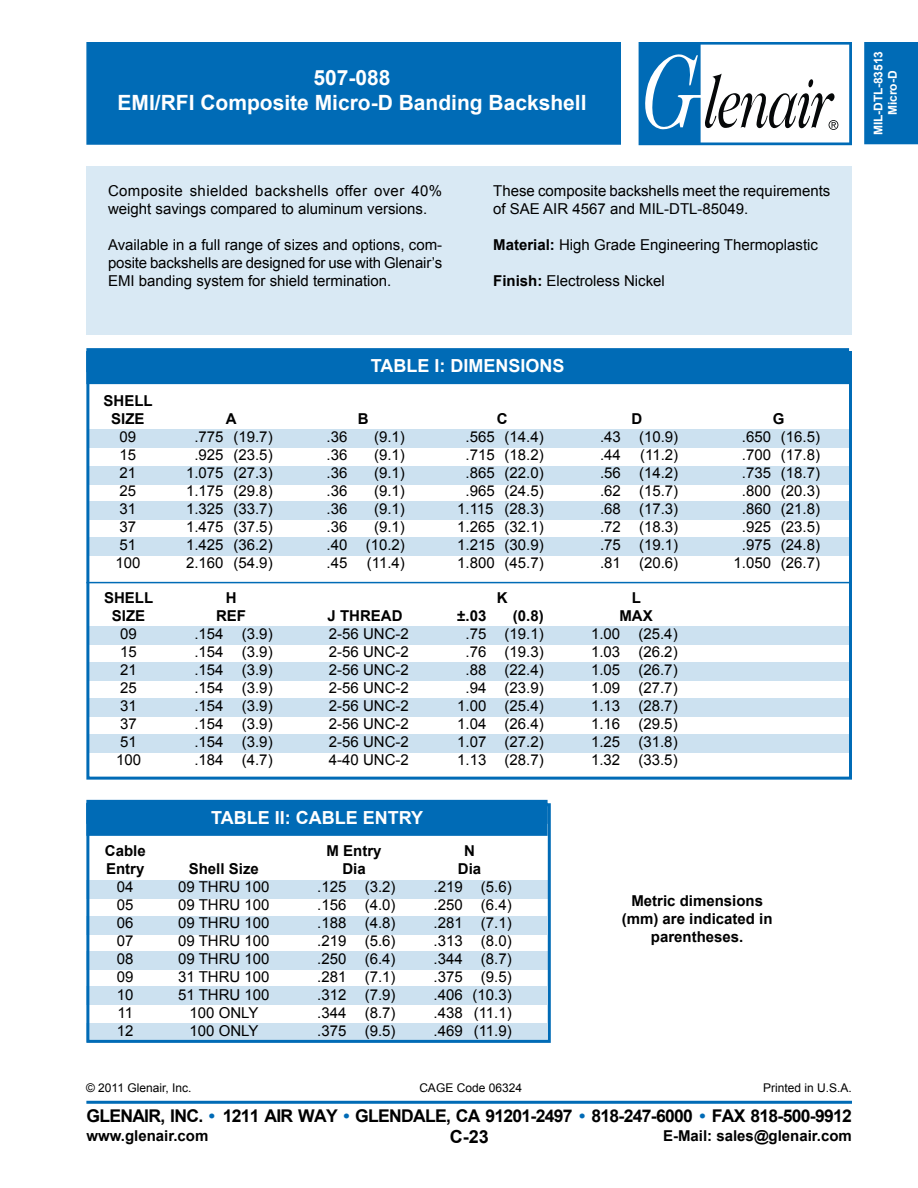
<style>
.page{position:relative;width:918px;height:1188px;background:#fff}
.page>*{position:absolute;margin:0;border:0;box-sizing:border-box;transform-origin:0 0}
.t1{font:700 21px/25.2px "Arial";color:#fff;text-align:center}
.t2{font:700 18px "Arial";letter-spacing:-.035em;color:#fff}
.t3{font:700 18px "Arial";color:#000}
.t4{font:700 17.55px "Arial";letter-spacing:-.04em;color:#000}
.t5{font:15px/18px "Arial";color:#000;text-align:justify}
.t6{font:700 15px/18px "Arial";color:#000;text-align:center}
.t7{font:12px "Arial";color:#000}
.t8{font:700 12px/14.4px "Arial";letter-spacing:-.01em;color:#fff;text-align:center}
.s1{font-weight:700}
.s2{color:#006bb6}
</style>
<div class="page">
<div style="left:86px;top:42px;width:535px;height:103px;background:#006bb6;border:2px solid #006bb6"></div>
<div style="left:864px;top:42px;width:54px;height:102px;background:#006bb6"></div>
<hr style="left:86px;top:1101px;width:766px;height:3px;background:#006bb6">
<svg style="left:639px;top:42px;width:213px;height:103px"></svg>
<div style="left:89px;top:429px;width:763px;height:19px;background:#cce1f0"></div>
<div style="left:90px;top:466px;width:761px;height:18px;background:#cce1f0"></div>
<div style="left:89px;top:502px;width:763px;height:18px;background:#cce1f0"></div>
<div style="left:89px;top:537px;width:762px;height:19px;background:#cce1f0"></div>
<div style="left:89px;top:626px;width:763px;height:18px;background:#cce1f0"></div>
<div style="left:89px;top:663px;width:762px;height:18px;background:#cce1f0"></div>
<div style="left:89px;top:698px;width:763px;height:19px;background:#cce1f0"></div>
<div style="left:89px;top:734px;width:763px;height:19px;background:#cce1f0"></div>
<hr style="left:86px;top:582px;width:766px;height:1px;background:#006bb6">
<div style="left:86px;top:167px;width:766px;height:168px;background:#d9e9f4"></div>
<div style="left:86px;top:1023px;width:461px;height:18px;background:#cce1f0"></div>
<div style="left:86px;top:881px;width:462px;height:18px;background:#cce1f0"></div>
<div style="left:86px;top:917px;width:461px;height:18px;background:#cce1f0"></div>
<div style="left:86px;top:952px;width:462px;height:18px;background:#cce1f0"></div>
<div style="left:86px;top:987px;width:461px;height:18px;background:#cce1f0"></div>
<div style="left:86px;top:800px;width:462px;height:36px;background:#006bb6"></div>
<div style="left:86px;top:803px;width:465px;height:240px;border:3px solid #006bb6"></div>
<div style="left:86px;top:348px;width:763px;height:36px;background:#006bb6"></div>
<div style="left:86px;top:351px;width:766px;height:429px;border:3px solid #006bb6"></div>
<h1 class="t1" style="left:118px;top:65px;width:471px">507-088<br>EMI/RFI Composite Micro-D Banding Backshell</h1>
<p class="t5" style="left:108px;top:182px;width:336px">Composite shielded backshells offer over 40% weight savings compared to aluminum versions.</p>
<p class="t5" style="left:108px;top:236px;width:336px">Available in a full range of sizes and options, com&shy;posite backshells are designed for use with Glenair’s EMI banding system for shield termination.</p>
<p class="t5" style="left:493px;top:182px;width:339px">These composite backshells meet the requirements of SAE AIR 4567 and MIL-DTL-85049.</p>
<p class="t5" style="left:493px;top:236px;width:326px"><span class="s1">Material:</span> High Grade Engineering Thermoplastic</p>
<p class="t5" style="left:493px;top:272px;width:173px"><span class="s1">Finish:</span> Electroless Nickel</p>
<p class="t8" style="left:871px;top:135px;width:85px;rotate:-90deg">MIL-DTL-83513<br>Micro-D</p>
<p class="t6" style="left:104px;top:393px;width:51px">SHELL<br>SIZE</p>
<p class="t5" style="left:115px;top:428px;width:27px;text-align:left">09<br>15<br>21<br>25<br>31<br>37<br>51<br>100</p>
<p class="t6" style="left:104px;top:589px;width:51px">SHELL<br>SIZE</p>
<p class="t5" style="left:116px;top:625px;width:27px;text-align:left">09<br>15<br>21<br>25<br>31<br>37<br>51<br>100</p>
<p class="t6" style="left:105px;top:843px;width:42px;text-align:left">Cable<br>Entry</p>
<p class="t5" style="left:117px;top:878px;width:18px">04<br>05<br>06<br>07<br>08<br>09<br>10<br>11<br>12</p>
<p class="t6" style="left:226px;top:410px;width:12px">A</p>
<p class="t5" style="left:186px;top:428px;width:88px;text-align:center">.775 (19.7) .925 (23.5)<br>1.075 (27.3)<br>1.175 (29.8)<br>1.325 (33.7)<br>1.475 (37.5)<br>1.425 (36.2)<br>2.160 (54.9)</p>
<p class="t6" style="left:216px;top:589px;width:31px">H<br>REF</p>
<p class="t5" style="left:194px;top:625px;width:80px">.154 (3.9) .154 (3.9) .154 (3.9) .154 (3.9) .154 (3.9) .154 (3.9) .154 (3.9) .184 (4.7)</p>
<p class="t2" style="left:371px;top:354px;width:23px">Table</p>
<p class="t2" style="left:435px;top:354px;width:29px">i: dimen</p>
<p class="t2" style="left:509px;top:354px;width:58px">sions</p>
<p class="t6" style="left:358px;top:411px;width:12px">B</p>
<p class="t5" style="left:327px;top:428px;width:22px">.36</p>
<p class="t5" style="left:374px;top:428px;width:32px">(9.1)</p>
<p class="t5" style="left:327px;top:446px;width:22px">.36</p>
<p class="t5" style="left:374px;top:446px;width:32px">(9.1)</p>
<p class="t5" style="left:327px;top:464px;width:22px">.36</p>
<p class="t5" style="left:374px;top:464px;width:32px">(9.1)</p>
<p class="t5" style="left:327px;top:482px;width:22px">.36</p>
<p class="t5" style="left:374px;top:482px;width:32px">(9.1)</p>
<p class="t5" style="left:327px;top:500px;width:22px">.36</p>
<p class="t5" style="left:374px;top:500px;width:32px">(9.1)</p>
<p class="t5" style="left:327px;top:518px;width:22px">.36</p>
<p class="t5" style="left:327px;top:518px;width:80px;text-indent:47px">(9.1) .40 (10.2) .45</p>
<p class="t5" style="left:367px;top:554px;width:40px">(11.4)</p>
<p class="t6" style="left:328px;top:607px;width:77px">J THREAD</p>
<p class="t5" style="left:329px;top:625px;width:82px">2-56 UNC-2<br>2-56 UNC-2<br>2-56 UNC-2<br>2-56 UNC-2<br>2-56 UNC-2<br>2-56 UNC-2<br>2-56 UNC-2<br>4-40 UNC-2</p>
<p class="t6" style="left:497px;top:411px;width:12px">C</p>
<p class="t5" style="left:457px;top:428px;width:88px;text-align:center">.565 (14.4) .715 (18.2) .865 (22.0) .965 (24.5)<br>1.115 (28.3)<br>1.265 (32.1)<br>1.215 (30.9)<br>1.800 (45.7)</p>
<p class="t6" style="left:497px;top:589px;width:11px">K</p>
<p class="t6" style="left:457px;top:607px;width:31px">±.03</p>
<p class="t6" style="left:513px;top:607px;width:32px">(0.8)</p>
<p class="t5" style="left:457px;top:625px;width:88px;text-align:center">.75 (19.1) .76 (19.3) .88 (22.4) .94 (23.9)<br>1.00 (25.4)<br>1.04 (26.4)<br>1.07 (27.2)<br>1.13 (28.7)</p>
<p class="t2" style="left:211px;top:806px;width:23px">Table</p>
<p class="t2" style="left:275px;top:806px;width:35px">iI: cable</p>
<p class="t2" style="left:363px;top:806px;width:13px">entry</p>
<p class="t6" style="left:189px;top:861px;width:72px">Shell Size</p>
<p class="t5" style="left:178px;top:878px;width:93px;text-align:center">09 THRU 100<br>09 THRU 100<br>09 THRU 100<br>09 THRU 100<br>09 THRU 100<br>31 THRU 100<br>51 THRU 100<br>100 ONLY<br>100 ONLY</p>
<p class="t6" style="left:327px;top:843px;width:57px">M Entry<br>Dia</p>
<p class="t5" style="left:317px;top:878px;width:80px">.125 (3.2) .156 (4.0) .188 (4.8) .219 (5.6) .250 (6.4) .281 (7.1) .312 (7.9) .344 (8.7) .375 (9.5)</p>
<p class="t6" style="left:458px;top:843px;width:25px">N<br>Dia</p>
<p class="t5" style="left:434px;top:878px;width:80px">.219 (5.6) .250 (6.4) .281 (7.1) .313 (8.0) .344 (8.7) .375 (9.5) .406 (10.3) .438 (11.1) .469 (11.9)</p>
<p class="t6" style="left:631px;top:411px;width:12px">D</p>
<p class="t5" style="left:600px;top:428px;width:80px">.43 (10.9) .44</p>
<p class="t5" style="left:600px;top:446px;width:80px;text-indent:40px">(11.2) .56 (14.2) .62 (15.7) .68 (17.3) .72 (18.3) .75 (19.1) .81 (20.6)</p>
<p class="t6" style="left:619px;top:589px;width:35px">L<br>MAX</p>
<p class="t5" style="left:591px;top:625px;width:88px">1.00 (25.4)<br>1.03 (26.2)<br>1.05 (26.7)<br>1.09 (27.7)<br>1.13 (28.7)<br>1.16 (29.5)<br>1.25 (31.8)<br>1.32 (33.5)</p>
<p class="t6" style="left:773px;top:411px;width:13px">G</p>
<p class="t5" style="left:734px;top:428px;width:88px;text-align:center">.650 (16.5) .700 (17.8) .735 (18.7) .800 (20.3) .860 (21.8) .925 (23.5) .975 (24.8)<br>1.050 (26.7)</p>
<p class="t6" style="left:622px;top:893px;width:152px">Metric dimensions (mm) are indicated in parentheses.</p>
<p class="t7" style="left:86px;top:1080px;width:107px">© 2011 Glenair, Inc.</p>
<p class="t7" style="left:763px;top:1080px;width:90px">Printed in U.S.A.</p>
<p class="t3" style="left:450px;top:1125px;width:41px">C-23</p>
<p class="t7" style="left:419px;top:1080px;width:104px">CAGE Code 06324</p>
<p class="t4" style="left:86px;top:1104px;width:767px">GLENAIR, INC. <span class="s2">•</span> 1211 AIR WAY <span class="s2">•</span> GLENDALE, CA 91201-2497 <span class="s2">•</span> 818-247-6000 <span class="s2">•</span> FAX 818-500-9912</p>
<p class="t6" style="left:86px;top:1127px;width:123px">www.glenair.com</p>
<p class="t6" style="left:663px;top:1127px;width:190px">E-Mail: sales@glenair.com</p>
</div>
